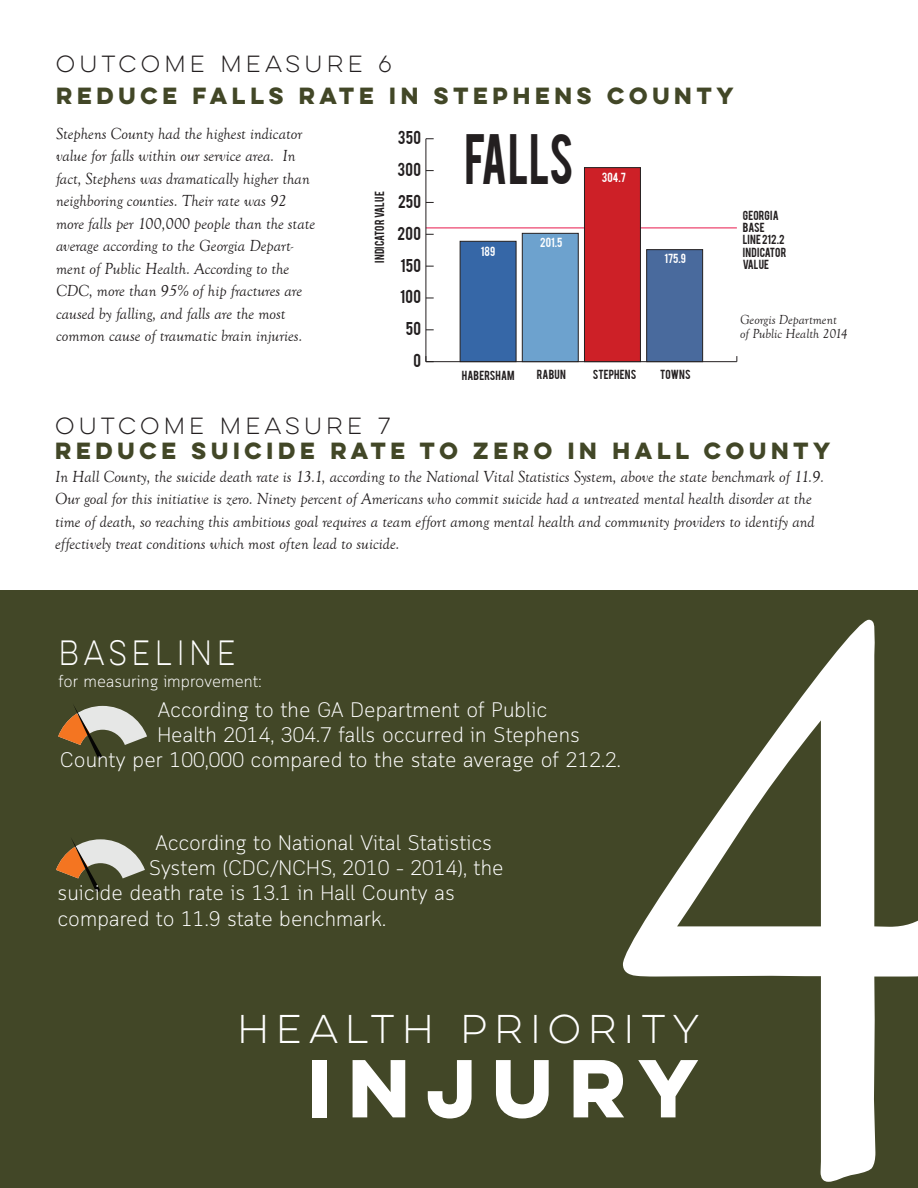
<style>
.page{position:relative;width:918px;height:1188px;background:#fff}
.page>*{position:absolute;margin:0;border:0;box-sizing:border-box;transform-origin:0 0}
.t1{font:744px "Goudy Old Style T";color:#fff}
.t2{font:700 73.5px "Lulo Clean One";color:#fff}
.t3{font:55.95px "Bebas";letter-spacing:-.01em;color:#231f20;scale:.81 1}
.t4{font:36px "Lulo Clean One";color:#fff}
.t5{font:31.5px "Lulo Clean One";color:#fff;scale:.81 1}
.t6{font:300 21px "Cloud";color:#fff}
.t7{font:700 21px "Lulo Clean One";color:#424727}
.t8{font:21px "Lulo Clean One";color:#231f20}
.t9{font:italic 16.5px/22.5px "Goudy Old Style T";color:#231f20}
.t10{font:300 16.5px "Cloud";color:#fff}
.t11{font:14.55px "Bebas";letter-spacing:.02em;color:#231f20}
.t12{font:italic 13.5px/13.5px "Goudy Old Style T";color:#231f20}
.t13{font:10.35px/12.5px "Bebas";letter-spacing:.02em;color:#231f20}
.t14{font:10.35px "Bebas";letter-spacing:.015em;color:#fff}
</style>
<div class="page">
<div style="left:0;top:591px;width:918px;height:597px;background:#424727"></div>
<svg style="left:58px;top:705px;width:89px;height:54px"></svg>
<svg style="left:56px;top:839px;width:89px;height:53px"></svg>
<hr style="left:426px;top:228px;width:311px;height:1px;background:#e8184c">
<hr style="left:426px;top:361px;width:311px;height:1px;background:#231f20">
<hr style="left:426px;top:139px;width:1px;height:223px;background:#231f20">
<div style="left:647px;top:250px;width:56px;height:112px;background:#496a9d;border:1px solid #231f20"></div>
<div style="left:584px;top:167px;width:57px;height:195px;background:#cd2027;border:1px solid #231f20"></div>
<div style="left:522px;top:233px;width:56px;height:129px;background:#6da2ce;border:1px solid #231f20"></div>
<div style="left:460px;top:241px;width:56px;height:121px;background:#3667a7;border:1px solid #231f20"></div>
<p class="t8" style="left:56px;top:49px;width:342px">OUTCOME MEASURE 6</p>
<p class="t7" style="left:56px;top:79px;width:684px">REDUCE FALLS RATE IN STEPHENS COUNTY</p>
<p class="t9" style="left:56px;top:122px;width:261px">Stephens County had the highest indicator value for falls within our service area. In fact, Stephens was dramatically higher than neighboring counties. Their rate was 92 more falls per 100,000 people than the state average according to the Georgia Depart&shy;ment of Public Health. According to the CDC, more than 95% of hip fractures are caused by falling, and falls are the most common cause of traumatic brain injuries.</p>
<p class="t13" style="left:372px;top:263px;width:73px;rotate:-90deg">INDICATOR VALUE</p>
<p class="t11" style="left:398px;top:127px;width:25px">350</p>
<p class="t11" style="left:398px;top:159px;width:25px">300</p>
<p class="t11" style="left:398px;top:191px;width:24px">250</p>
<p class="t11" style="left:398px;top:223px;width:25px">200</p>
<p class="t11" style="left:401px;top:255px;width:22px">150</p>
<p class="t11" style="left:400px;top:286px;width:22px">100</p>
<p class="t11" style="left:406px;top:318px;width:17px">50</p>
<p class="t11" style="left:413px;top:350px;width:9px">0</p>
<h3 class="t3" style="left:465px;top:118px;width:136px">FALLS</h3>
<p class="t14" style="left:481px;top:243px;width:16px">189</p>
<p class="t14" style="left:540px;top:235px;width:24px">201.5</p>
<p class="t14" style="left:602px;top:170px;width:26px">304.7</p>
<p class="t14" style="left:665px;top:251px;width:23px">175.9</p>
<p class="t13" style="left:462px;top:368px;width:54px">HABERSHAM</p>
<p class="t13" style="left:537px;top:368px;width:31px">RABUN</p>
<p class="t13" style="left:593px;top:368px;width:45px">STEPHENS</p>
<p class="t13" style="left:660px;top:367px;width:32px">TOWNS</p>
<p class="t13" style="left:743px;top:208px;width:45px">GEORGIA<br>BASE<br>LINE 212.2<br>INDICATOR<br>VALUE</p>
<p class="t12" style="left:740px;top:314px;width:109px">Georgis Department of Public Health 2014</p>
<p class="t8" style="left:55px;top:411px;width:341px">OUTCOME MEASURE 7</p>
<p class="t7" style="left:55px;top:434px;width:781px">REDUCE SUICIDE RATE TO ZERO IN HALL COUNTY</p>
<p class="t9" style="left:55px;top:465px;width:771px">In Hall County, the suicide death rate is 13.1, according to the National Vital Statistics System, above the state benchmark of 11.9.<br>Our goal for this initiative is zero. Ninety percent of Americans who commit suicide had a untreated mental health disorder at the time of death, so reaching this ambitious goal requires a team effort among mental health and community providers to identify and effectively treat conditions which most often lead to suicide.</p>
<h1 class="t1" style="left:602px;top:480px;width:373px">4</h1>
<h3 class="t5" style="left:59px;top:632px;width:226px">BASELINE</h3>
<p class="t10" style="left:58px;top:672px;width:205px">for measuring improvement:</p>
<p class="t6" style="left:157px;top:697px;width:391px">According to the GA Department of Public</p>
<p class="t6" style="left:157px;top:722px;width:424px">Health 2014, 304.7 falls occurred in Stephens</p>
<p class="t6" style="left:60px;top:747px;width:563px">County per 100,000 compared to the state average of 212.2.</p>
<p class="t6" style="left:155px;top:830px;width:338px">According to National Vital Statistics</p>
<p class="t6" style="left:149px;top:856px;width:356px">System (CDC/NCHS, 2010 – 2014), the</p>
<p class="t6" style="left:58px;top:881px;width:399px">suicide death rate is 13.1 in Hall County as</p>
<p class="t6" style="left:58px;top:906px;width:330px">compared to 11.9 state benchmark.</p>
<h3 class="t4" style="left:237px;top:1004px;width:471px">HEALTH PRIORITY</h3>
<h2 class="t2" style="left:308px;top:1031px;width:409px">INJURY</h2>
</div>
